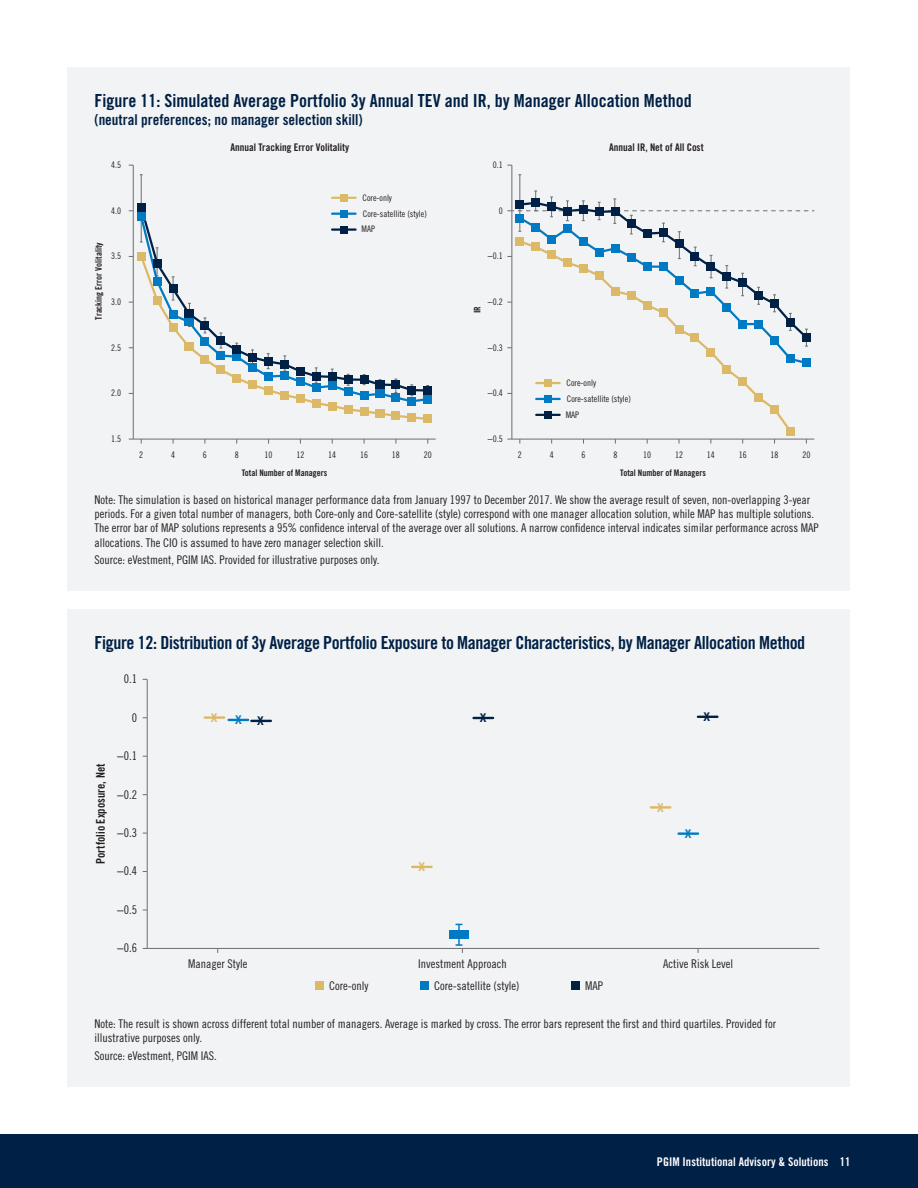
<style>
.page{position:relative;width:918px;height:1188px;background:#fff}
.page>*{position:absolute;margin:0;border:0;box-sizing:border-box;transform-origin:0 0}
.H3_Figure{font:18px "Trade Gothic LT Std Bd Cn 20";letter-spacing:-.02em;color:#002045}
.H3_Figure-2{font:18px "Trade Gothic LT Std Bd Cn 20";color:#002045}
.H3_Figure-3{font:15px "Trade Gothic LT Std Bd Cn 20";color:#002045}
.Note_Source{font:12px/14.4px "Trade Gothic LT Std Cn 18";color:#231f20}
.t1{font:12px "Trade Gothic Cond Eighteen";color:#231f20}
.t2{font:12px "Trade Gothic LT Std Bd Cn 20";letter-spacing:.005em;color:#fff}
.t3{font:12px "Trade Gothic Bold Cond Twenty";color:#231f20}
.t4{font:700 12px "Trade Gothic";color:#dcb967}
.t5{font:700 12px "Trade Gothic";color:#002045}
.t6{font:700 12px "Trade Gothic";color:#007bc3}
.t7{font:10.5px "Trade Gothic Bold Cond Twenty";color:#231f20}
.t8{font:9px/15.9px "Trade Gothic Cond Eighteen";color:#231f20}
.t9{font:9px "Trade Gothic Bold Cond Twenty";color:#231f20}
</style>
<div class="page">
<div style="left:0;top:1134px;width:918px;height:54px;background:#002045"></div>
<div style="left:68px;top:67px;width:782px;height:524px;background:#f2f3f4"></div>
<hr style="left:141px;top:175px;width:1px;height:67px;background:#6c6d70">
<hr style="left:133px;top:439px;width:303px;height:1px;background:#6c6d70">
<hr style="left:133px;top:165px;width:1px;height:274px;background:#6c6d70">
<div style="left:423px;top:414px;width:9px;height:9px;background:#dcb967"></div>
<div style="left:407px;top:413px;width:9px;height:9px;background:#dcb967"></div>
<div style="left:423px;top:395px;width:9px;height:9px;background:#007bc3"></div>
<div style="left:423px;top:386px;width:9px;height:9px;background:#002045"></div>
<div style="left:137px;top:203px;width:9px;height:9px;background:#002045"></div>
<div style="left:340px;top:194px;width:8px;height:8px;background:#dcb967"></div>
<hr style="left:332px;top:197px;width:24px;height:2px;background:#dcb967">
<svg style="left:129px;top:204px;width:301px;height:217px"></svg>
<div style="left:68px;top:609px;width:782px;height:478px;background:#f2f3f4"></div>
<hr style="left:147px;top:679px;width:1px;height:269px;background:#6c6d70">
<div style="left:449px;top:930px;width:20px;height:9px;background:#007bc3"></div>
<hr style="left:147px;top:948px;width:672px;height:1px;background:#6c6d70">
<div style="left:315px;top:981px;width:9px;height:9px;background:#dcb967"></div>
<div style="left:420px;top:981px;width:9px;height:9px;background:#007bc3"></div>
<div style="left:571px;top:981px;width:9px;height:9px;background:#002045"></div>
<hr style="left:412px;top:866px;width:20px;height:2px;background:#dcb967">
<hr style="left:651px;top:806px;width:19px;height:3px;background:#dcb967">
<hr style="left:205px;top:716px;width:19px;height:3px;background:#dcb967">
<hr style="left:679px;top:832px;width:19px;height:3px;background:#007bc3">
<svg style="left:229px;top:719px;width:19px;height:2px"></svg>
<svg style="left:474px;top:717px;width:19px;height:2px"></svg>
<hr style="left:251px;top:720px;width:20px;height:2px;background:#002045">
<svg style="left:698px;top:716px;width:19px;height:2px"></svg>
<hr style="left:458px;top:924px;width:2px;height:21px;background:#007bc3">
<svg style="left:456px;top:944px;width:7px;height:9px"></svg>
<hr style="left:519px;top:175px;width:1px;height:56px;background:#6c6d70">
<hr style="left:512px;top:165px;width:1px;height:274px;background:#6c6d70">
<svg style="left:507px;top:191px;width:307px;height:253px"></svg>
<h3 class="H3_Figure-2" style="left:94px;top:90px;width:599px">Figure 11: Simulated Average Portfolio 3y Annual TEV and IR, by Manager Allocation Method</h3>
<h3 class="H3_Figure-3" style="left:94px;top:111px;width:270px">(neutral preferences; no manager selection skill)</h3>
<p class="t7" style="left:231px;top:141px;width:120px">Annual Tracking Error Volitality</p>
<p class="t7" style="left:609px;top:141px;width:96px">Annual IR, Net of All Cost</p>
<p class="t8" style="left:111px;top:157px;width:11px">4.5</p>
<p class="t8" style="left:493px;top:157px;width:11px">0.1</p>
<p class="t8" style="left:111px;top:202px;width:11px">4.0</p>
<p class="t8" style="left:362px;top:189px;width:67px">Core-only<br>Core-satellite (style)<br>MAP</p>
<p class="t8" style="left:499px;top:202px;width:5px">0</p>
<p class="t9" style="left:93px;top:320px;width:79px;rotate:-90deg">Tracking Error Volitality</p>
<p class="t8" style="left:111px;top:248px;width:11px">3.5</p>
<p class="t8" style="left:111px;top:294px;width:11px">3.0</p>
<p class="t8" style="left:111px;top:339px;width:11px">2.5</p>
<p class="t8" style="left:111px;top:385px;width:11px">2.0</p>
<p class="t8" style="left:488px;top:248px;width:17px">−0.1</p>
<p class="t8" style="left:488px;top:294px;width:17px">−0.2</p>
<p class="t8" style="left:488px;top:339px;width:17px">−0.3</p>
<p class="t8" style="left:488px;top:385px;width:17px">−0.4</p>
<p class="t9" style="left:472px;top:313px;width:9px;rotate:-90deg">IR</p>
<p class="t8" style="left:566px;top:375px;width:67px">Core-only<br>Core-satellite (style)<br>MAP</p>
<p class="t8" style="left:111px;top:431px;width:11px">1.5</p>
<p class="t8" style="left:488px;top:431px;width:17px">−0.5</p>
<p class="t8" style="left:139px;top:447px;width:5px">2</p>
<p class="t8" style="left:171px;top:447px;width:5px">4</p>
<p class="t8" style="left:203px;top:447px;width:5px">6</p>
<p class="t8" style="left:235px;top:447px;width:5px">8</p>
<p class="t8" style="left:265px;top:447px;width:9px">10</p>
<p class="t8" style="left:296px;top:447px;width:9px">12</p>
<p class="t8" style="left:328px;top:447px;width:9px">14</p>
<p class="t8" style="left:360px;top:447px;width:9px">16</p>
<p class="t8" style="left:392px;top:447px;width:9px">18</p>
<p class="t8" style="left:424px;top:447px;width:9px">20</p>
<p class="t9" style="left:242px;top:467px;width:87px">Total Number of Managers</p>
<p class="t8" style="left:518px;top:447px;width:5px">2</p>
<p class="t8" style="left:550px;top:447px;width:5px">4</p>
<p class="t8" style="left:582px;top:447px;width:5px">6</p>
<p class="t8" style="left:613px;top:447px;width:5px">8</p>
<p class="t8" style="left:643px;top:447px;width:9px">10</p>
<p class="t8" style="left:675px;top:447px;width:9px">12</p>
<p class="t8" style="left:707px;top:447px;width:9px">14</p>
<p class="t8" style="left:739px;top:447px;width:9px">16</p>
<p class="t8" style="left:771px;top:447px;width:9px">18</p>
<p class="t8" style="left:802px;top:447px;width:9px">20</p>
<p class="t9" style="left:620px;top:467px;width:87px">Total Number of Managers</p>
<p class="Note_Source" style="left:94px;top:492px;width:726px">Note: The simulation is based on historical manager performance data from January 1997 to December 2017. We show the average result of seven, non-overlapping 3-year periods. For a given total number of managers, both Core-only and Core-satellite (style) correspond with one manager allocation solution, while MAP has multiple solutions.<br>The error bar of MAP solutions represents a 95% confidence interval of the average over all solutions. A narrow confidence interval indicates similar performance across MAP allocations. The CIO is assumed to have zero manager selection skill.</p>
<p class="Note_Source" style="left:94px;top:553px;width:287px">Source: eVestment, PGIM IAS. Provided for illustrative purposes only.</p>
<h3 class="H3_Figure" style="left:94px;top:631px;width:712px">Figure 12: Distribution of 3y Average Portfolio Exposure to Manager Characteristics, by Manager Allocation Method</h3>
<p class="t1" style="left:124px;top:672px;width:15px">0.1</p>
<p class="t1" style="left:132px;top:710px;width:7px">0</p>
<p class="t3" style="left:93px;top:864px;width:102px;rotate:-90deg">Portfolio Exposure, Net</p>
<p class="t1" style="left:117px;top:749px;width:22px">−0.1</p>
<p class="t1" style="left:117px;top:787px;width:22px">−0.2</p>
<p class="t1" style="left:117px;top:826px;width:22px">−0.3</p>
<p class="t1" style="left:117px;top:864px;width:22px">−0.4</p>
<p class="t1" style="left:117px;top:902px;width:22px">−0.5</p>
<p class="t1" style="left:117px;top:941px;width:22px">−0.6</p>
<p class="t4" style="left:211px;top:710px;width:8px">X</p>
<p class="t6" style="left:235px;top:712px;width:8px">X</p>
<p class="t5" style="left:257px;top:713px;width:8px">X</p>
<p class="t5" style="left:480px;top:710px;width:8px">X</p>
<p class="t5" style="left:704px;top:710px;width:8px">X</p>
<p class="t4" style="left:418px;top:859px;width:8px">X</p>
<p class="t4" style="left:657px;top:800px;width:8px">X</p>
<p class="t6" style="left:685px;top:826px;width:8px">X</p>
<p class="t1" style="left:188px;top:956px;width:61px">Manager Style</p>
<p class="t1" style="left:418px;top:956px;width:90px">Investment Approach</p>
<p class="t1" style="left:663px;top:956px;width:71px">Active Risk Level</p>
<p class="t1" style="left:329px;top:978px;width:41px">Core-only</p>
<p class="t1" style="left:434px;top:978px;width:87px">Core-satellite (style)</p>
<p class="t1" style="left:585px;top:978px;width:19px">MAP</p>
<p class="Note_Source" style="left:94px;top:1016px;width:683px">Note: The result is shown across different total number of managers. Average is marked by cross. The error bars represent the first and third quartiles. Provided for illustrative purposes only.</p>
<p class="Note_Source" style="left:94px;top:1048px;width:124px">Source: eVestment, PGIM IAS.</p>
<p class="t2" style="left:657px;top:1154px;width:195px">PGIM Institutional Advisory &amp; Solutions 11</p>
</div>
